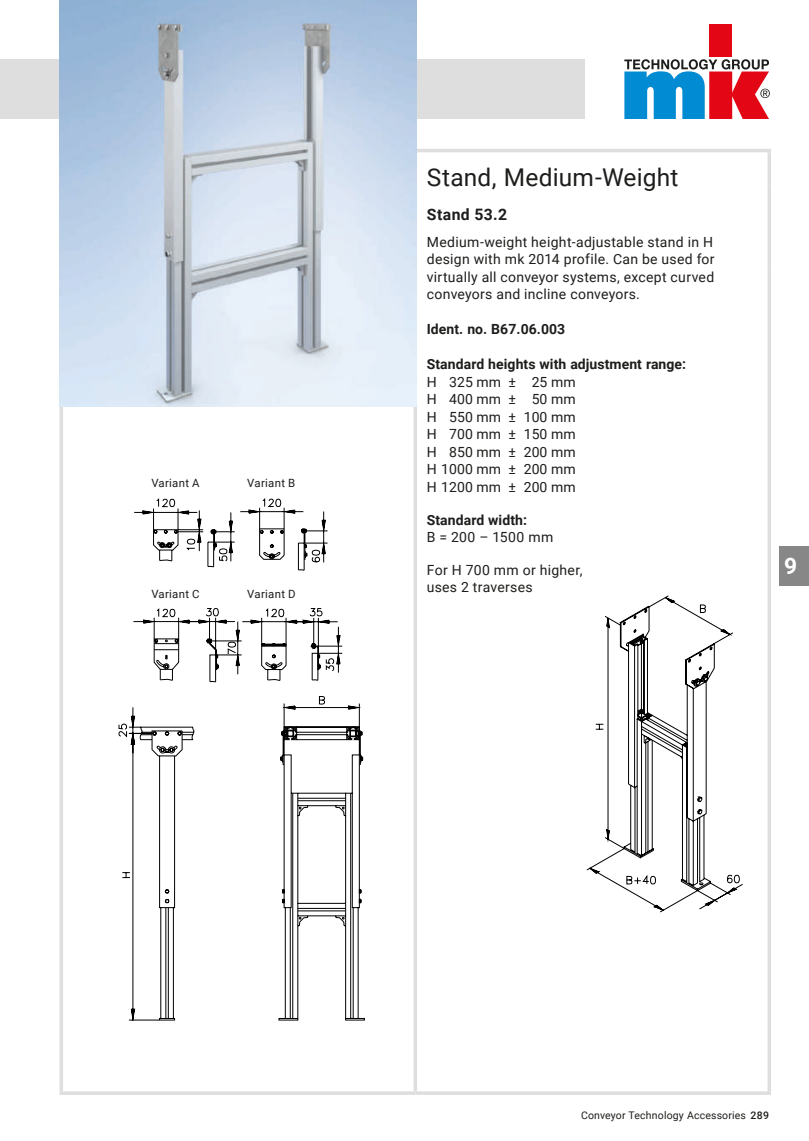
<style>
.page{position:relative;width:809px;height:1141px;background:#fff}
.page>*{position:absolute;margin:0;border:0;box-sizing:border-box;transform-origin:0 0}
.t1{font:24.5px "Roboto";letter-spacing:.01em;color:#1d1d1b}
.t2{font:700 22.75px "Roboto";color:#fff}
.t3{font:700 15.75px "Roboto";letter-spacing:.025em;color:#1d1d1b}
.t4{font:14px/17.5px "Roboto";letter-spacing:.01em;color:#1d1d1b;text-align:justify}
.t5{font:700 14px "Roboto";letter-spacing:.005em;color:#1d1d1b}
.t6{font:14px "Roboto";letter-spacing:.03em;color:#1d1d1b}
.t7{font:11.38px "Roboto";letter-spacing:.03em;color:#1d1d1b}
.t8{font:10.5px "Roboto";letter-spacing:.015em;color:#1d1d1b}
.s1{font-weight:500}
</style>
<div class="page">
<div style="left:0;top:60px;width:585px;height:59px;background:#dfdede"></div>
<hr style="left:415px;top:149px;width:356px;height:3px;background:#dfdede">
<svg style="left:767px;top:152px;width:4px;height:33px"></svg>
<svg style="left:767px;top:185px;width:4px;height:35px"></svg>
<svg style="left:767px;top:220px;width:4px;height:50px"></svg>
<hr style="left:60px;top:270px;width:3px;height:821px;background:#dfdede">
<svg style="left:413px;top:407px;width:4px;height:684px;fill:#dfdede"></svg>
<svg style="left:767px;top:270px;width:4px;height:821px;fill:#dfdede"></svg>
<hr style="left:60px;top:1091px;width:355px;height:4px;background:#dfdede">
<hr style="left:415px;top:1091px;width:356px;height:4px;background:#dfdede">
<div style="left:709px;top:25px;width:23px;height:32px;background:#e30614"></div>
<svg style="left:624px;top:59px;width:145px;height:60px"></svg>
<div style="left:779px;top:546px;width:30px;height:39px;background:#878787"></div>
<img style="left:60px;top:0;width:357px;height:407px">
<svg style="left:586px;top:595px;width:157px;height:318px"></svg>
<svg style="left:122px;top:878px;width:241px;height:141px"></svg>
<svg style="left:118px;top:696px;width:246px;height:182px"></svg>
<svg style="left:334px;top:621px;width:7px;height:52px"></svg>
<svg style="left:134px;top:498px;width:200px;height:185px"></svg>
<p class="t7" style="left:151px;top:475px;width:50px">Variant A</p>
<p class="t7" style="left:247px;top:475px;width:50px">Variant B</p>
<p class="t7" style="left:151px;top:586px;width:50px">Variant C</p>
<p class="t7" style="left:247px;top:586px;width:50px">Variant D</p>
<h1 class="t1" style="left:427px;top:160px;width:253px">Stand, Medium-Weight</h1>
<p class="t3" style="left:427px;top:203px;width:82px">Stand 53.2</p>
<p class="t4" style="left:427px;top:233px;width:289px">Medium-weight height-adjustable stand in H design with mk 2014 profile. Can be used for virtually all conveyor systems, except curved conveyors and incline conveyors.</p>
<p class="t5" style="left:427px;top:320px;width:140px">Ident. no. B67.06.003</p>
<p class="t5" style="left:427px;top:355px;width:261px">Standard heights with adjustment range:</p>
<p class="t4" style="left:427px;top:373px;width:150px">H 325 mm ± 25 mm H 400 mm ± 50 mm H 550 mm ± 100 mm H 700 mm ± 150 mm H 850 mm ± 200 mm H 1000 mm ± 200 mm H 1200 mm ± 200 mm</p>
<p class="t5" style="left:427px;top:510px;width:102px">Standard width:</p>
<p class="t6" style="left:427px;top:527px;width:128px">B = 200 – 1500 mm</p>
<p class="t4" style="left:427px;top:561px;width:157px;line-height:16.6px">For H 700 mm or higher, uses 2 traverses</p>
<h2 class="t2" style="left:784px;top:550px;width:15px">9</h2>
<p class="t8" style="left:581px;top:1108px;width:190px">Conveyor Technology Accessories <span class="s1">289</span></p>
</div>
